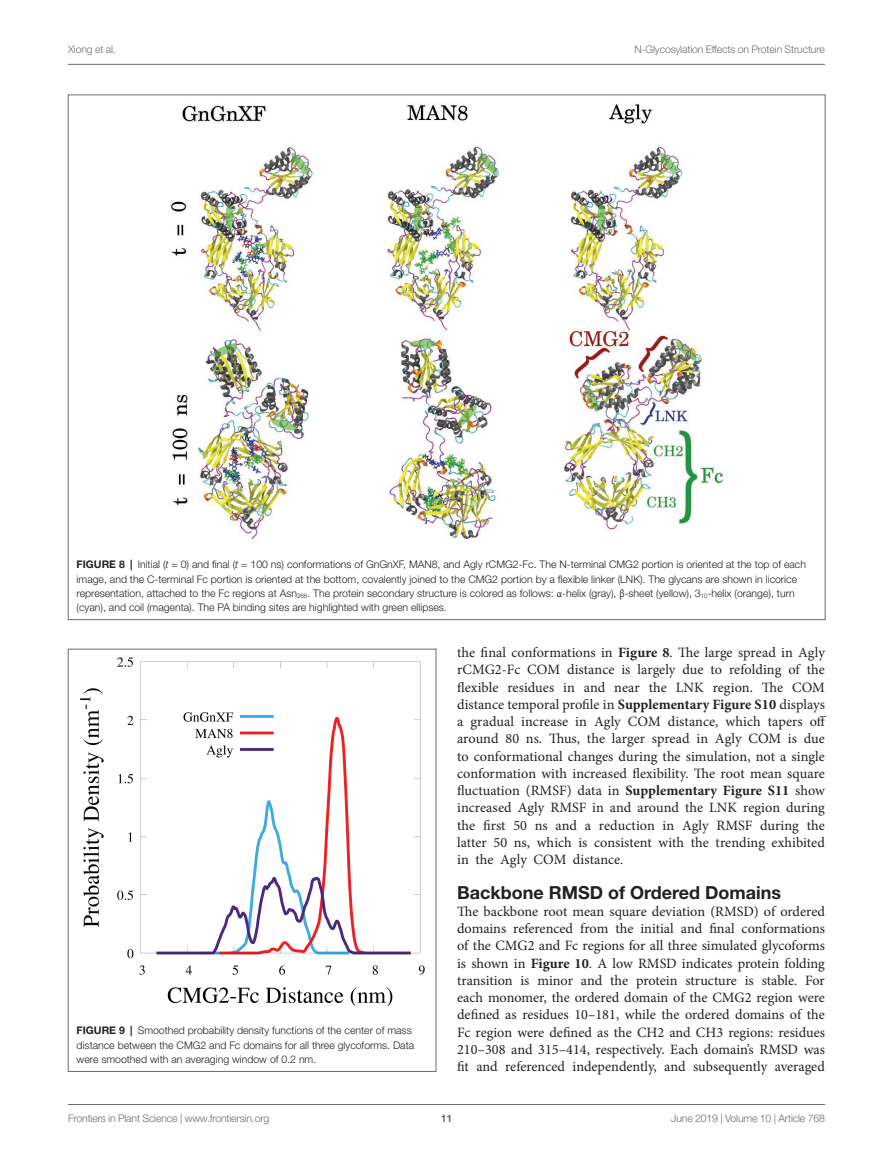
<style>
.page{position:relative;width:893px;height:1170px;background:#fff}
.page>*{position:absolute;margin:0;border:0;box-sizing:border-box;transform-origin:0 0}
.HEAD_2{font:700 18px "Helvetica Neue LT Std";color:#231f20}
.TEXT{font:14.25px/17.2px "Minion Pro";color:#231f20;text-align:justify}
.TEXT_FLUSH{font:14.25px/17.2px "Minion Pro";color:#231f20;text-align:justify}
.FIG_LEG{font:300 10.5px/14.2px "Helvetica Neue LT Std";color:#231f20}
.t1{font:300 10.5px "Helvetica Neue LT Std";letter-spacing:-.015em;color:#6c6d70}
.t2{font:700 10.5px "Helvetica Neue LT Std";color:#6c6d70}
.s1{font-weight:700}
.s2{font-style:italic}
.s3{font-family:"Gentium Plus";font-weight:400}
</style>
<div class="page">
<hr style="left:68px;top:64px;width:757px;height:1px;background:#6c6d70">
<hr style="left:68px;top:1104px;width:757px;height:1px;background:#6c6d70">
<img style="left:170px;top:103px;width:553px;height:436px">
<img style="left:80px;top:657px;width:344px;height:348px">
<div style="left:68px;top:649px;width:368px;height:422px;border:1px solid #6c6d70"></div>
<p class="t1" style="left:68px;top:42px;width:49px">Xiong et al.</p>
<p class="t1" style="left:635px;top:42px;width:192px">N-Glycosylation Effects on Protein Structure</p>
<p class="FIG_LEG" style="left:77px;top:557px;width:731px"><span class="s1">FIGURE 8 |</span> Initial (<span class="s2">t</span> = 0) and final (<span class="s2">t</span> = 100 ns) conformations of GnGnXF, MAN8, and Agly rCMG2-Fc. The N-terminal CMG2 portion is oriented at the top of each image, and the C-terminal Fc portion is oriented at the bottom, covalently joined to the CMG2 portion by a flexible linker (LNK). The glycans are shown in licorice representation, attached to the Fc regions at Asn<sub>268</sub>. The protein secondary structure is colored as follows: <span class="s3">α</span>-helix (gray), <span class="s3">β</span>-sheet (yellow), 3<sub>10</sub>-helix (orange), turn (cyan), and coil (magenta). The PA binding sites are highlighted with green ellipses.</p>
<p class="FIG_LEG" style="left:77px;top:1023px;width:339px"><span class="s1">FIGURE 9 |</span> Smoothed probability density functions of the center of mass distance between the CMG2 and Fc domains for all three glycoforms. Data were smoothed with an averaging window of 0.2 nm.</p>
<p class="TEXT" style="left:457px;top:643px;width:371px">the final conformations in <span class="s1">Figure 8</span>. The large spread in Agly rCMG2-Fc COM distance is largely due to refolding of the flexible residues in and near the LNK region. The COM distance temporal profile in <span class="s1">Supplementary Figure S10</span> displays a gradual increase in Agly COM distance, which tapers off around 80 ns. Thus, the larger spread in Agly COM is due to conformational changes during the simulation, not a single conformation with increased flexibility. The root mean square fluctuation (RMSF) data in <span class="s1">Supplementary Figure S11</span> show increased Agly RMSF in and around the LNK region during the first 50 ns and a reduction in Agly RMSF during the latter 50 ns, which is consistent with the trending exhibited in the Agly COM distance.</p>
<p class="HEAD_2" style="left:457px;top:881px;width:325px">Backbone RMSD of Ordered Domains</p>
<p class="TEXT_FLUSH" style="left:457px;top:902px;width:369px">The backbone root mean square deviation (RMSD) of ordered domains referenced from the initial and final conformations of the CMG2 and Fc regions for all three simulated glycoforms is shown in <span class="s1">Figure 10</span>. A low RMSD indicates protein folding transition is minor and the protein structure is stable. For each monomer, the ordered domain of the CMG2 region were defined as residues 10–181, while the ordered domains of the Fc region were defined as the CH2 and CH3 regions: residues 210–308 and 315–414, respectively. Each domain’s RMSD was fit and referenced independently, and subsequently averaged</p>
<p class="t1" style="left:68px;top:1111px;width:203px">Frontiers in Plant Science | www.frontiersin.org</p>
<p class="t2" style="left:441px;top:1111px;width:13px">11</p>
<p class="t1" style="left:671px;top:1111px;width:155px">June 2019 | Volume 10 | Article 768</p>
</div>
